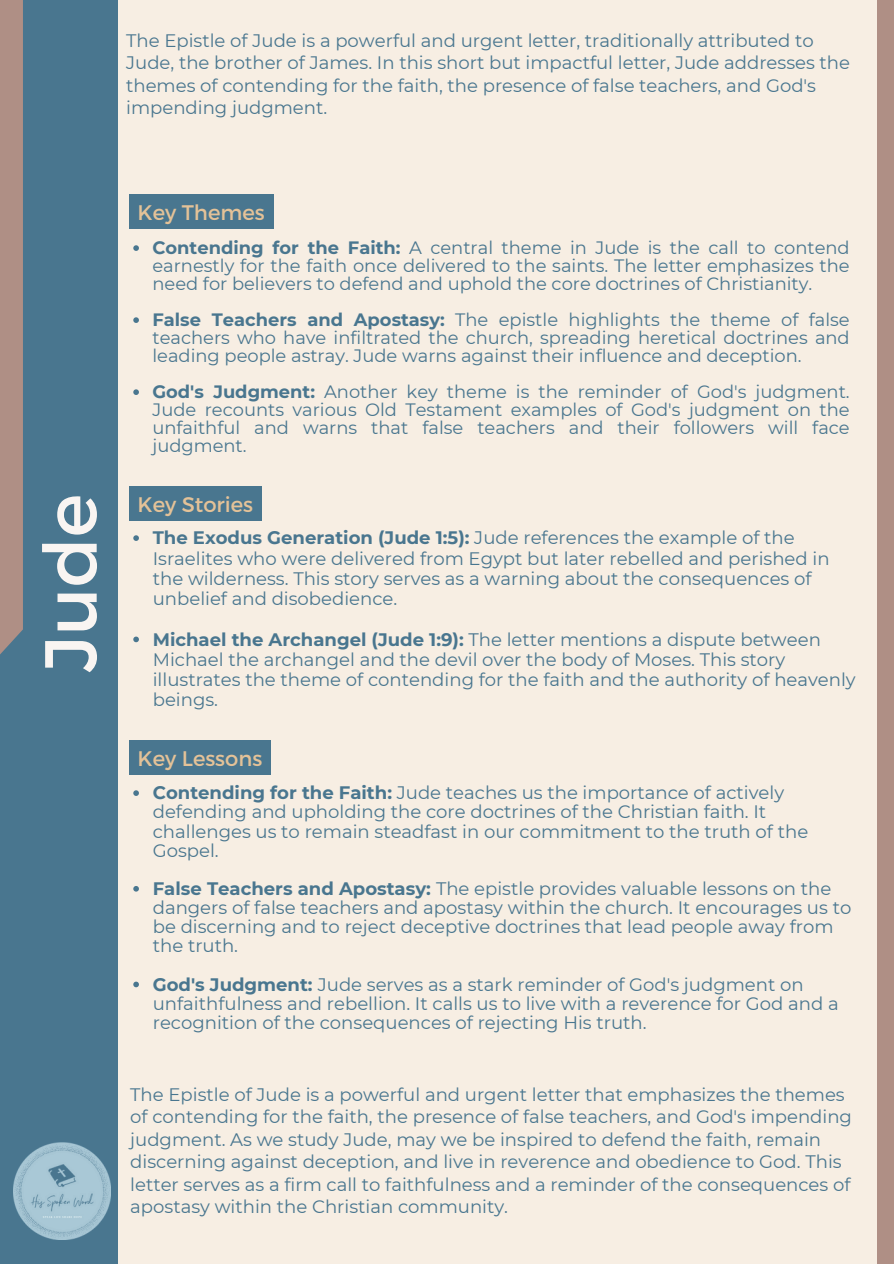
<style>
.page{position:relative;width:894px;height:1264px;background:#fff}
.page>*{position:absolute;margin:0;border:0;box-sizing:border-box;transform-origin:0 0}
.t1{font:73.5px "Montserrat";color:#f9f5f2}
.t2{font:21px "Montserrat";color:#e4c298}
.t3{font:18px/22.5px "Montserrat";color:#49768f}
.t4{font:17.85px/18px "Montserrat";color:#49768f;text-align:justify}
.s1{font-weight:700}
</style>
<div class="page">
<div style="left:0;top:0;width:893px;height:1263px;background:#f7eee3"></div>
<div style="left:0;top:0;width:118px;height:1263px;background:#49768f"></div>
<div style="left:0;top:0;width:23px;height:696px;background:#af8f85"></div>
<div style="left:877px;top:0;width:16px;height:1263px;background:#af8f85"></div>
<div style="left:129px;top:195px;width:144px;height:34px;background:#49768f"></div>
<div style="left:129px;top:486px;width:132px;height:34px;background:#49768f"></div>
<div style="left:129px;top:740px;width:142px;height:34px;background:#49768f"></div>
<img style="left:14px;top:1142px;width:96px;height:97px">
<svg style="left:133px;top:245px;width:6px;height:6px"></svg>
<svg style="left:133px;top:317px;width:6px;height:6px"></svg>
<svg style="left:133px;top:389px;width:6px;height:6px"></svg>
<svg style="left:133px;top:535px;width:6px;height:6px"></svg>
<svg style="left:133px;top:636px;width:6px;height:6px"></svg>
<svg style="left:133px;top:790px;width:6px;height:6px"></svg>
<svg style="left:133px;top:886px;width:6px;height:5px"></svg>
<svg style="left:133px;top:981px;width:6px;height:6px"></svg>
<p class="t3" style="left:126px;top:29px;width:725px">The Epistle of Jude is a powerful and urgent letter, traditionally attributed to Jude, the brother of James. In this short but impactful letter, Jude addresses the themes of contending for the faith, the presence of false teachers, and God's impending judgment.</p>
<p class="t1" style="left:23px;top:672px;width:180px;rotate:-90deg">Jude</p>
<p class="t2" style="left:138px;top:199px;width:129px">Key Themes</p>
<p class="t4" style="left:152px;top:239px;width:698px"><span class="s1">Contending for the Faith:</span> A central theme in Jude is the call to contend earnestly for the faith once delivered to the saints. The letter emphasizes the need for believers to defend and uphold the core doctrines of Christianity.</p>
<p class="t4" style="left:152px;top:311px;width:698px"><span class="s1">False Teachers and Apostasy:</span> The epistle highlights the theme of false teachers who have infiltrated the church, spreading heretical doctrines and leading people astray. Jude warns against their influence and deception.</p>
<p class="t4" style="left:152px;top:383px;width:698px"><span class="s1">God's Judgment:</span> Another key theme is the reminder of God's judgment.<br>Jude recounts various Old Testament examples of God's judgment on the unfaithful and warns that false teachers and their followers will face judgment.</p>
<p class="t2" style="left:138px;top:490px;width:117px">Key Stories</p>
<p class="t3" style="left:153px;top:527px;width:678px;line-height:20.2px"><span class="s1">The Exodus Generation (Jude 1:5):</span> Jude references the example of the Israelites who were delivered from Egypt but later rebelled and perished in the wilderness. This story serves as a warning about the consequences of unbelief and disobedience.</p>
<p class="t3" style="left:153px;top:629px;width:704px;line-height:20.2px"><span class="s1">Michael the Archangel (Jude 1:9):</span> The letter mentions a dispute between Michael the archangel and the devil over the body of Moses. This story illustrates the theme of contending for the faith and the authority of heavenly beings.</p>
<p class="t2" style="left:138px;top:744px;width:126px">Key Lessons</p>
<p class="t3" style="left:153px;top:783px;width:656px;line-height:19.2px"><span class="s1">Contending for the Faith:</span> Jude teaches us the importance of actively defending and upholding the core doctrines of the Christian faith. It challenges us to remain steadfast in our commitment to the truth of the Gospel.</p>
<p class="t3" style="left:153px;top:878px;width:699px;line-height:19.2px"><span class="s1">False Teachers and Apostasy:</span> The epistle provides valuable lessons on the dangers of false teachers and apostasy within the church. It encourages us to be discerning and to reject deceptive doctrines that lead people away from the truth.</p>
<p class="t3" style="left:153px;top:974px;width:687px;line-height:19.2px"><span class="s1">God's Judgment:</span> Jude serves as a stark reminder of God's judgment on unfaithfulness and rebellion. It calls us to live with a reverence for God and a recognition of the consequences of rejecting His truth.</p>
<p class="t3" style="left:130px;top:1082px;width:723px">The Epistle of Jude is a powerful and urgent letter that emphasizes the themes of contending for the faith, the presence of false teachers, and God's impending judgment. As we study Jude, may we be inspired to defend the faith, remain discerning against deception, and live in reverence and obedience to God. This letter serves as a firm call to faithfulness and a reminder of the consequences of apostasy within the Christian community.</p>
</div>
